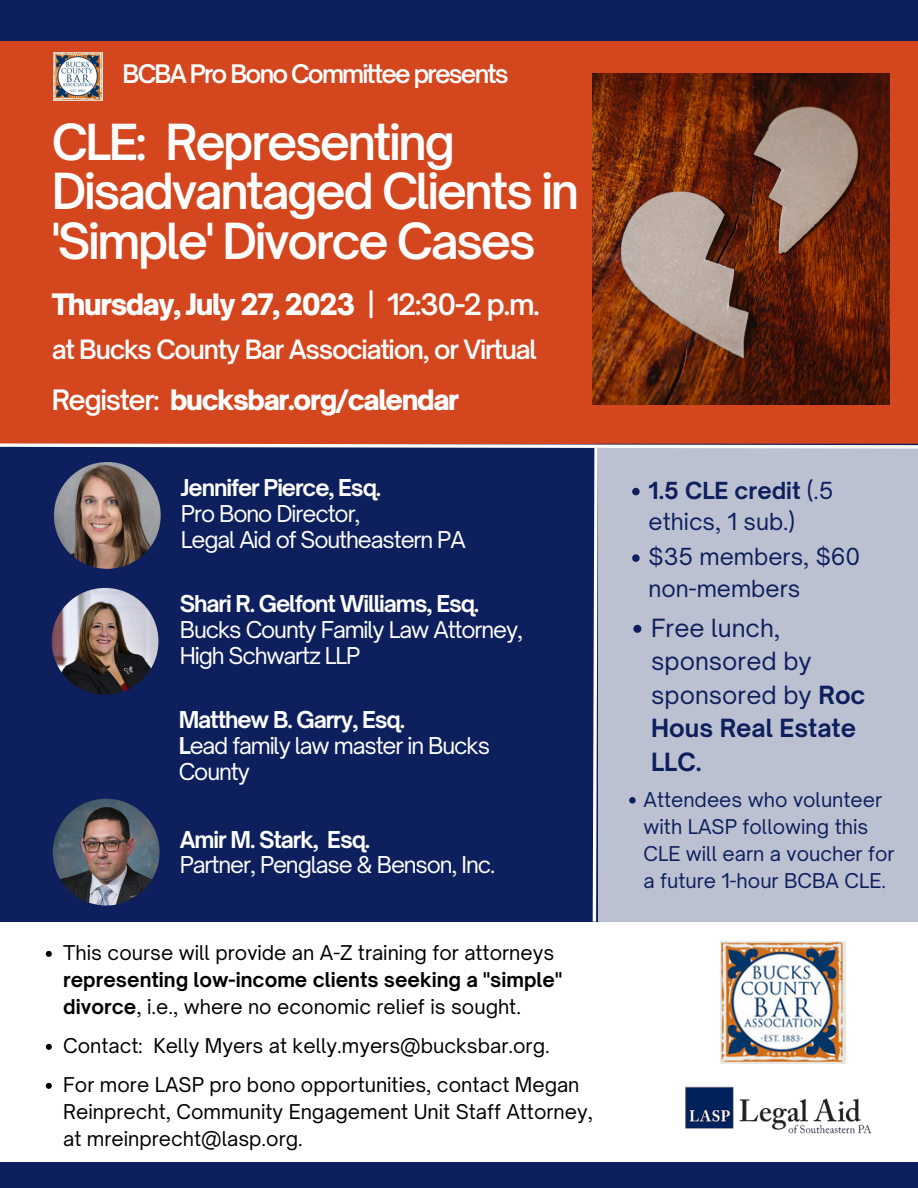
<style>
.page{position:relative;width:918px;height:1188px;background:#0d205d}
.page>*{position:absolute;margin:0;border:0;box-sizing:border-box;transform-origin:0 0}
.t1{font:600 47.55px/49.5px "Open Sauce One";letter-spacing:-.05em;color:#fff}
.t2{font:900 28.35px "Open Sauce One";letter-spacing:-.05em;color:#fff}
.t3{font:900 27px "Open Sauce One";letter-spacing:-.05em;color:#fff}
.t4{font:600 25.5px "Open Sauce One";letter-spacing:-.05em;color:#fff}
.t5{font:600 24.45px "Open Sauce One";letter-spacing:-.075em;color:#fff}
.t6{font:24px/33.5px "Open Sauce One";color:#0d205d}
.t7{font:22.5px/31.2px "Open Sauce One";color:#0d205d}
.t8{font:22.2px/26px "Open Sauce One";letter-spacing:-.05em;color:#fff}
.t9{font:700 22.2px "Open Sauce One";letter-spacing:-.05em;color:#fff}
.t10{font:19.5px/27px "Open Sauce One";color:#000}
.t11{font:19.5px/27.3px "Open Sauce One";color:#0d205d}
.s1{font-weight:600}
.s2{font-weight:700}
</style>
<div class="page">
<div style="left:0;top:41px;width:918px;height:403px;background:#d3461e"></div>
<svg style="left:53px;top:57px;width:1px;height:33px"></svg>
<img style="left:54px;top:53px;width:48px;height:47px">
<div style="left:0;top:922px;width:918px;height:240px;background:#fff"></div>
<img style="left:720px;top:942px;width:125px;height:121px">
<img style="left:685px;top:1086px;width:187px;height:48px">
<img style="left:593px;top:74px;width:297px;height:331px">
<svg style="left:0;top:443px;width:918px;height:479px"></svg>
<svg style="left:46px;top:951px;width:6px;height:6px"></svg>
<svg style="left:46px;top:1044px;width:6px;height:6px"></svg>
<svg style="left:46px;top:1083px;width:6px;height:6px"></svg>
<p class="t5" style="left:123px;top:58px;width:388px">BCBA Pro Bono Committee presents</p>
<p class="t1" style="left:52px;top:117px;width:529px">CLE: Representing<br>Disadvantaged Clients in 'Simple' Divorce Cases</p>
<p class="t2" style="left:52px;top:286px;width:490px">Thursday, July 27, 2023 <span class="s1">| 12:30-2 p.m.</span></p>
<p class="t4" style="left:52px;top:333px;width:487px">at Bucks County Bar Association, or Virtual</p>
<p class="t3" style="left:52px;top:383px;width:409px"><span class="s1">Register:</span> bucksbar.org/calendar</p>
<p class="t9" style="left:181px;top:474px;width:202px">Jennifer Pierce, Esq.</p>
<p class="t8" style="left:181px;top:501px;width:181px">Pro Bono Director,</p>
<p class="t8" style="left:181px;top:527px;width:286px">Legal Aid of Southeastern PA</p>
<p class="t9" style="left:180px;top:590px;width:301px">Shari R. Gelfont Williams, Esq.</p>
<p class="t8" style="left:180px;top:617px;width:345px">Bucks County Family Law Attorney,<br>High Schwartz LLP</p>
<p class="t9" style="left:179px;top:706px;width:228px">Matthew B. Garry, Esq.</p>
<p class="t8" style="left:179px;top:733px;width:313px"><span class="s2">L</span>ead family law master in Bucks<br>County</p>
<p class="t9" style="left:180px;top:825px;width:192px">Amir M. Stark, Esq.</p>
<p class="t8" style="left:180px;top:852px;width:317px">Partner, Penglase &amp; Benson, Inc.</p>
<p class="t10" style="left:63px;top:939px;width:500px">This course will provide an A-Z training for attorneys <span class="s2">representing low-income clients seeking a "simple" divorce</span>, i.e., where no economic relief is sought.</p>
<p class="t10" style="left:63px;top:1032px;width:488px">Contact: Kelly Myers at kelly.myers@bucksbar.org.</p>
<p class="t10" style="left:63px;top:1071px;width:531px">For more LASP pro bono opportunities, contact Megan<br>Reinprecht, Community Engagement Unit Staff Attorney, at mreinprecht@lasp.org.</p>
<p class="t7" style="left:649px;top:475px;width:186px"><span class="s2">1.5 CLE credit</span> (.5 ethics, 1 sub.)</p>
<p class="t7" style="left:649px;top:541px;width:213px">$35 members, $60 non-members</p>
<p class="t6" style="left:651px;top:611px;width:216px">Free lunch, sponsored by sponsored by <span class="s2">Roc<br>Hous Real Estate<br>LLC.</span></p>
<p class="t11" style="left:644px;top:786px;width:253px">Attendees who volunteer with LASP following this<br>CLE will earn a voucher for a future 1-hour BCBA CLE.</p>
</div>
